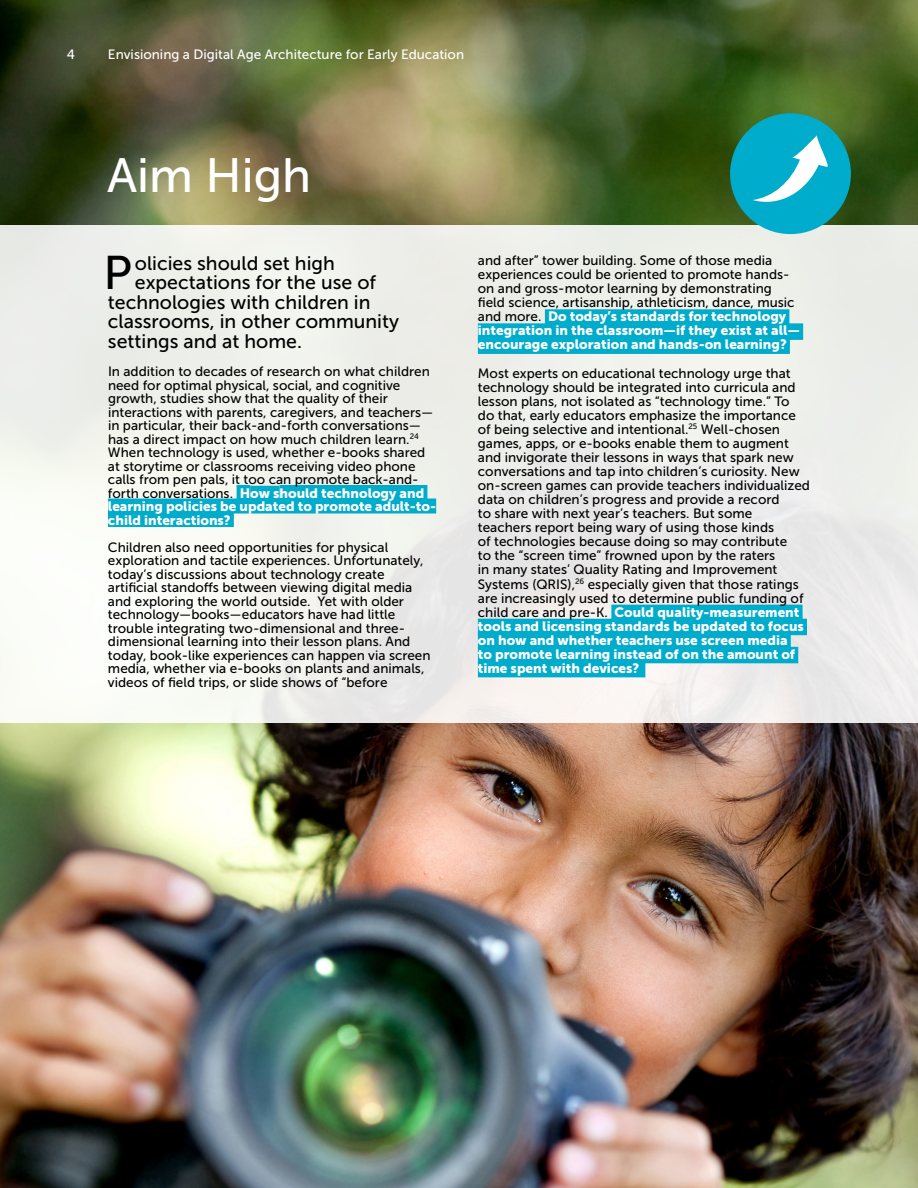
<style>
.page{position:relative;width:918px;height:1188px;background:#fff}
.page>*{position:absolute;margin:0;border:0;box-sizing:border-box;transform-origin:0 0}
.t1{font:48px "Museo Sans 500";color:#fff}
.t2{font:47.1px "Museo Sans 500";color:#000}
.t3{font:19.5px "Museo Sans 500";color:#000}
.t4{font:13.5px/14.1px "Museo Sans 500";color:#000}
.t5{font:13.5px/14.1px "Museo Sans 900";color:#fff}
.t6{font:13.5px "Museo Sans 500";color:#fff}
.s1{font-family:"Museo Sans 500";color:#000}
</style>
<div class="page">
<img style="left:0;top:0;width:918px;height:1188px">
<div style="left:0;top:225px;width:918px;height:497px;background:linear-gradient(to right,#f4f6f0,#eaebe8)"></div>
<div style="left:237px;top:485px;width:13px;height:15px;background:#00accc"></div>
<div style="left:250px;top:486px;width:30px;height:16px;background:#00accc"></div>
<div style="left:280px;top:485px;width:147px;height:15px;background:#00accc"></div>
<div style="left:108px;top:499px;width:328px;height:15px;background:#00accc"></div>
<div style="left:108px;top:512px;width:126px;height:15px;background:#00accc"></div>
<div style="left:545px;top:309px;width:244px;height:17px;background:#00accc"></div>
<div style="left:478px;top:323px;width:325px;height:17px;background:#00accc"></div>
<div style="left:478px;top:337px;width:312px;height:17px;background:#00accc"></div>
<div style="left:611px;top:605px;width:192px;height:16px;background:#00accc"></div>
<div style="left:478px;top:619px;width:329px;height:16px;background:#00accc"></div>
<div style="left:478px;top:633px;width:313px;height:16px;background:#00accc"></div>
<div style="left:478px;top:647px;width:320px;height:16px;background:#00accc"></div>
<div style="left:478px;top:661px;width:167px;height:16px;background:#00accc"></div>
<div style="left:730px;top:113px;width:121px;height:121px;background:#00accc;border-radius:50%"></div>
<svg style="left:753px;top:135px;width:75px;height:67px"></svg>
<p class="t6" style="left:67px;top:47px;width:10px">4</p>
<p class="t6" style="left:108px;top:47px;width:358px">Envisioning a Digital Age Architecture for Early Education</p>
<h1 class="t1" style="left:107px;top:149px;width:205px">Aim High</h1>
<h2 class="t2" style="left:103px;top:247px;width:30px">P</h2>
<h3 class="t3" style="left:135px;top:252px;width:201px">olicies should set high</h3>
<h3 class="t3" style="left:135px;top:272px;width:243px">expectations for the use of</h3>
<h3 class="t3" style="left:108px;top:291px;width:264px">technologies with children in</h3>
<h3 class="t3" style="left:108px;top:311px;width:293px">classrooms, in other community</h3>
<h3 class="t3" style="left:108px;top:330px;width:195px">settings and at home.</h3>
<p class="t4" style="left:108px;top:365px;width:327px;line-height:13.5px">In addition to decades of research on what children need for optimal physical, social, and cognitive growth, studies show that the quality of their interactions with parents, caregivers, and teachers— in particular, their back-and-forth conversations— has a direct impact on how much children learn.<sup>24<br></sup>When technology is used, whether e-books shared at storytime or classrooms receiving video phone calls from pen pals, it too can promote back-and-</p>
<p class="t5" style="left:108px;top:486px;width:330px;line-height:13.5px"><span class="s1">forth conversations.</span> How should technology and learning policies be updated to promote adult-to&shy;child interactions?</p>
<p class="t4" style="left:108px;top:540px;width:324px;line-height:13.5px">Children also need opportunities for physical exploration and tactile experiences. Unfortunately, today’s discussions about technology create artificial standoffs between viewing digital media and exploring the world outside. Yet with older technology—books—educators have had little trouble integrating two-dimensional and three&shy;dimensional learning into their lesson plans. And today, book-like experiences can happen via screen media, whether via e-books on plants and animals, videos of field trips, or slide shows of “before</p>
<p class="t4" style="left:478px;top:253px;width:318px">and after” tower building. Some of those media experiences could be oriented to promote hands&shy;on and gross-motor learning by demonstrating field science, artisanship, athleticism, dance, music</p>
<p class="t5" style="left:478px;top:310px;width:324px"><span class="s1">and more.</span> Do today’s standards for technology integration in the classroom—if they exist at all— encourage exploration and hands-on learning?</p>
<p class="t4" style="left:478px;top:366px;width:334px">Most experts on educational technology urge that technology should be integrated into curricula and lesson plans, not isolated as “technology time.” To<br>do that, early educators emphasize the importance of being selective and intentional.<sup>25</sup> Well-chosen games, apps, or e-books enable them to augment and invigorate their lessons in ways that spark new conversations and tap into children’s curiosity. New on-screen games can provide teachers individualized data on children’s progress and provide a record<br>to share with next year’s teachers. But some<br>teachers report being wary of using those kinds<br>of technologies because doing so may contribute<br>to the “screen time” frowned upon by the raters<br>in many states’ Quality Rating and Improvement Systems (QRIS),<sup>26</sup> especially given that those ratings are increasingly used to determine public funding of</p>
<p class="t5" style="left:478px;top:605px;width:328px"><span class="s1">child care and pre-K.</span> Could quality-measurement tools and licensing standards be updated to focus on how and whether teachers use screen media to promote learning instead of on the amount of time spent with devices?</p>
</div>
